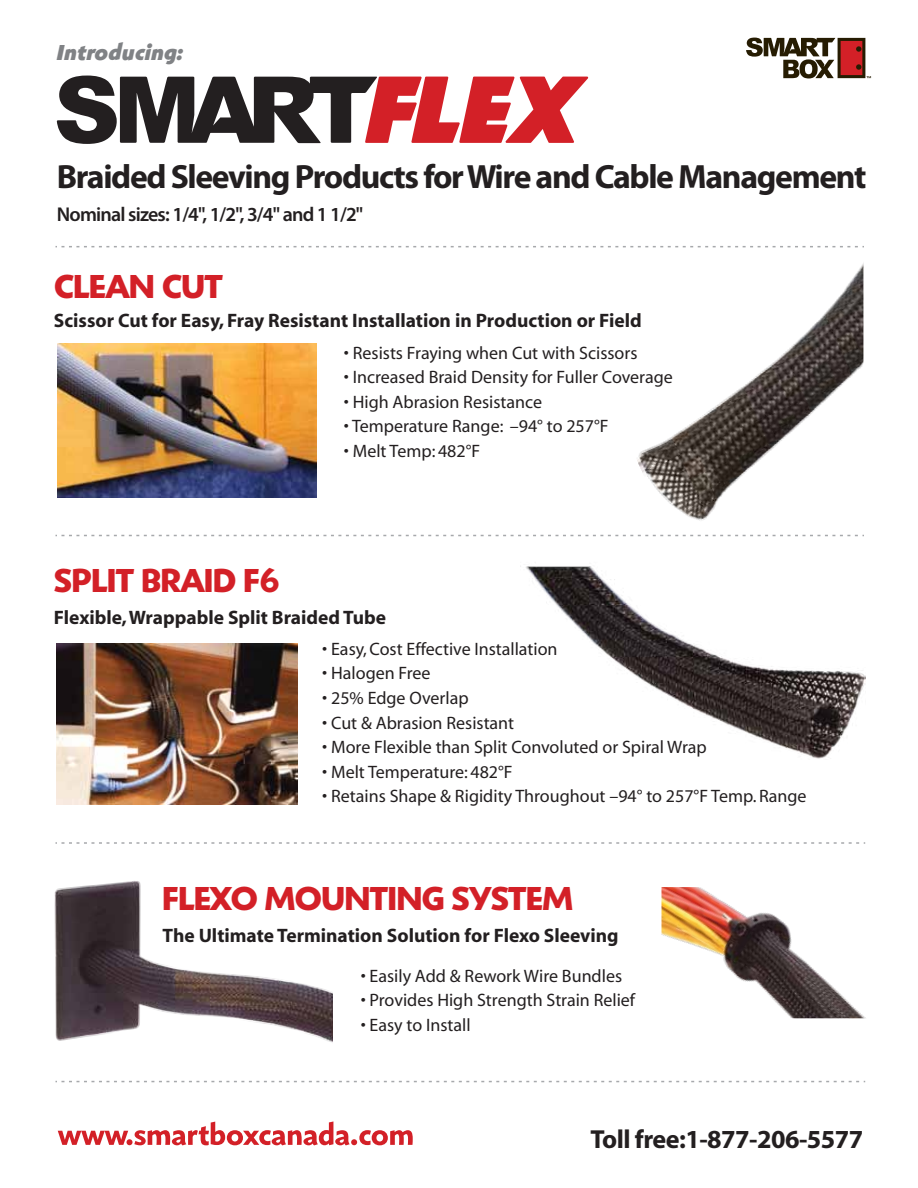
<style>
.page{position:relative;width:918px;height:1188px;background:#fff}
.page>*{position:absolute;margin:0;border:0;box-sizing:border-box;transform-origin:0 0}
.t1{font:700 34.5px "Shinn";letter-spacing:-.04em;color:#d32027}
.t2{font:700 33.75px "Myriad Pro";letter-spacing:-.04em;color:#231f20}
.t3{font:700 26.1px "Myriad Pro";letter-spacing:-.02em;color:#231f20}
.t4{font:italic 800 22.5px "Shinn";color:#808285}
.t5{font:600 19.95px "Myriad Pro";letter-spacing:-.04em;color:#231f20}
.t6{font:700 19.5px "Myriad";color:#231f20}
.t7{font:18px "Myriad";color:#231f20}
</style>
<div class="page">
<svg style="left:57px;top:76px;width:531px;height:68px"></svg>
<img style="left:58px;top:344px;width:258px;height:154px">
<svg style="left:746px;top:38px;width:125px;height:40px"></svg>
<img style="left:520px;top:566px;width:346px;height:193px">
<img style="left:600px;top:264px;width:263px;height:271px">
<img style="left:57px;top:643px;width:240px;height:161px">
<svg style="left:55px;top:246px;width:809px;height:1px"></svg>
<svg style="left:55px;top:535px;width:809px;height:1px"></svg>
<svg style="left:55px;top:842px;width:810px;height:2px"></svg>
<svg style="left:332px;top:1081px;width:533px;height:1px"></svg>
<img style="left:55px;top:881px;width:277px;height:201px">
<img style="left:662px;top:887px;width:204px;height:131px">
<svg style="left:58px;top:1121px;width:355px;height:24px"></svg>
<p class="t4" style="left:57px;top:37px;width:128px">Introducing:</p>
<h2 class="t2" style="left:57px;top:154px;width:811px">Braided Sleeving Products for Wire and Cable Management</h2>
<p class="t5" style="left:57px;top:202px;width:308px">Nominal sizes: 1/4", 1/2", 3/4" and 1 1/2"</p>
<h1 class="t1" style="left:54px;top:263px;width:171px">CLEAN CUT</h1>
<p class="t6" style="left:54px;top:311px;width:589px">Scissor Cut for Easy, Fray Resistant Installation in Production or Field</p>
<h1 class="t1" style="left:54px;top:557px;width:228px">SPLIT BRAID F6</h1>
<p class="t7" style="left:344px;top:344px;width:295px">• Resists Fraying when Cut with Scissors</p>
<p class="t7" style="left:344px;top:368px;width:330px">• Increased Braid Density for Fuller Coverage</p>
<p class="t7" style="left:344px;top:393px;width:200px">• High Abrasion Resistance</p>
<p class="t7" style="left:344px;top:417px;width:266px">• Temperature Range: –94° to 257°F</p>
<p class="t7" style="left:344px;top:442px;width:138px">• Melt Temp: 482°F</p>
<p class="t6" style="left:54px;top:608px;width:334px">Flexible, Wrappable Split Braided Tube</p>
<p class="t7" style="left:322px;top:640px;width:237px">• Easy, Cost Effective Installation</p>
<p class="t7" style="left:322px;top:664px;width:110px">• Halogen Free</p>
<p class="t7" style="left:322px;top:689px;width:148px">• 25% Edge Overlap</p>
<p class="t7" style="left:322px;top:714px;width:193px">• Cut &amp; Abrasion Resistant</p>
<p class="t7" style="left:322px;top:738px;width:386px">• More Flexible than Split Convoluted or Spiral Wrap</p>
<p class="t7" style="left:322px;top:763px;width:192px">• Melt Temperature: 482°F</p>
<p class="t7" style="left:322px;top:788px;width:486px">• Retains Shape &amp; Rigidity Throughout –94° to 257°F Temp. Range</p>
<h1 class="t1" style="left:162px;top:875px;width:413px">FLEXO MOUNTING SYSTEM</h1>
<p class="t6" style="left:163px;top:926px;width:458px">The Ultimate Termination Solution for Flexo Sleeving</p>
<p class="t7" style="left:361px;top:967px;width:263px">• Easily Add &amp; Rework Wire Bundles</p>
<p class="t7" style="left:361px;top:991px;width:276px">• Provides High Strength Strain Relief</p>
<p class="t7" style="left:361px;top:1016px;width:111px">• Easy to Install</p>
<h3 class="t3" style="left:591px;top:1122px;width:274px">Toll free:1-877-206-5577</h3>
</div>
